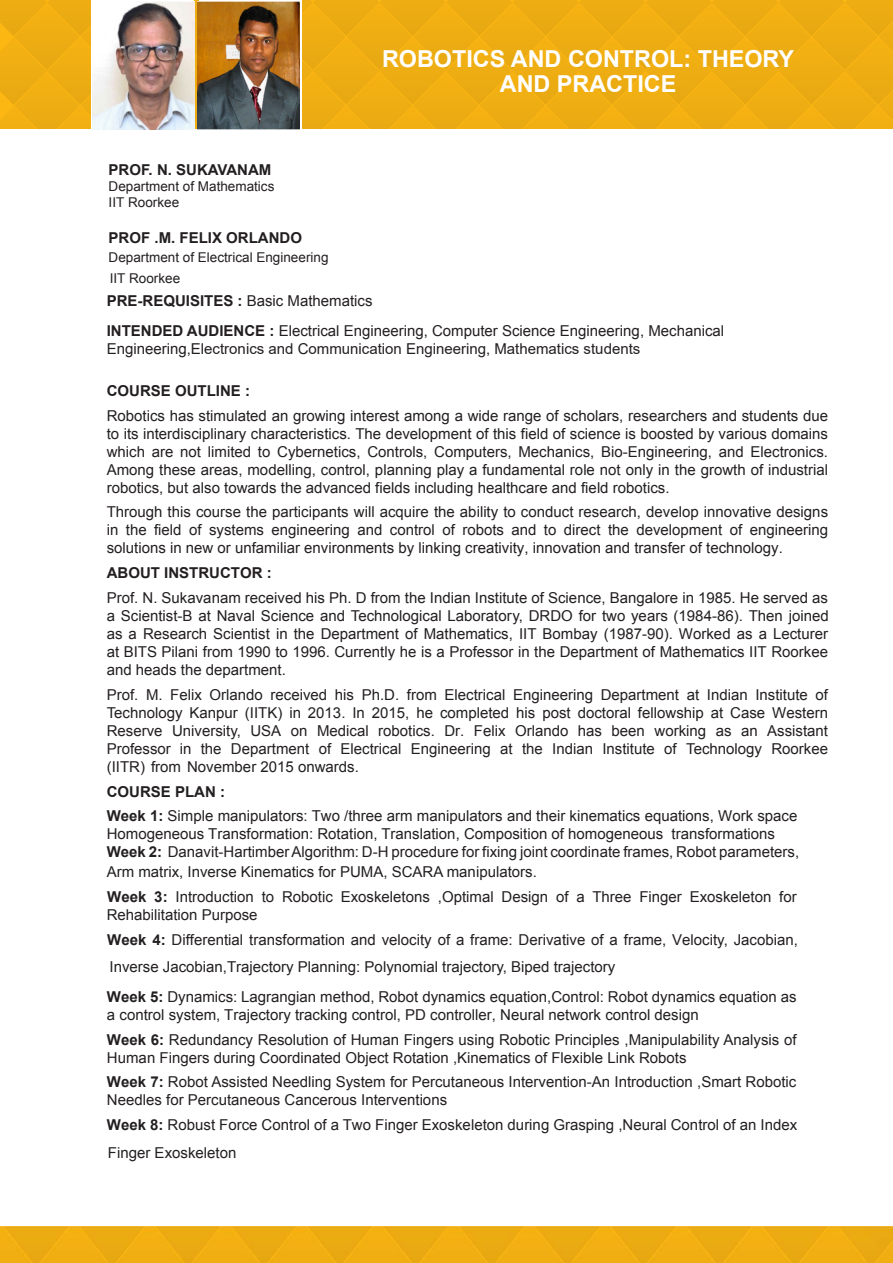
<style>
.page{position:relative;width:893px;height:1263px;background:#fff}
.page>*{position:absolute;margin:0;border:0;box-sizing:border-box;transform-origin:0 0}
.t1{font:700 23.4px/25px "Arial";color:#fff;text-align:center}
.t2{font:15px/18px "Arial";color:#231f20}
.t3{font:700 15px "Arial";color:#231f20}
.t4{font:13.5px/16.2px "Arial";color:#231f20}
.s1{font-weight:700}
</style>
<div class="page">
<div style="left:0;top:0;width:893px;height:128px;background:#eead12"></div>
<img style="left:92px;top:1px;width:103px;height:128px">
<img style="left:198px;top:1px;width:102px;height:128px">
<div style="left:0;top:1226px;width:893px;height:37px;background:#f0ae12"></div>
<p class="t1" style="left:382px;top:47px;width:414px">ROBOTICS AND CONTROL: THEORY<br>AND PRACTICE</p>
<p class="t3" style="left:109px;top:160px;width:164px">PROF. N. SUKAVANAM</p>
<p class="t4" style="left:109px;top:179px;width:167px">Department of Mathematics<br>IIT Roorkee</p>
<p class="t3" style="left:109px;top:228px;width:195px">PROF .M. FELIX ORLANDO</p>
<p class="t4" style="left:109px;top:247px;width:221px;line-height:20.7px">Department of Electrical Engineering<br>IIT Roorkee</p>
<p class="t2" style="left:107px;top:286px;width:619px;line-height:30px"><span class="s1">PRE-REQUISITES :</span> Basic Mathematics<br><span class="s1">INTENDED AUDIENCE :</span> Electrical Engineering, Computer Science Engineering, Mechanical</p>
<p class="t2" style="left:107px;top:340px;width:535px">Engineering,Electronics and Communication Engineering, Mathematics students</p>
<p class="t2" style="left:107px;top:378px;width:723px;line-height:24.8px"><span class="s1">COURSE OUTLINE :<br></span>Robotics has stimulated an growing interest among a wide range of scholars, researchers and students due</p>
<p class="t2" style="left:107px;top:425px;width:723px;text-align:justify">to its interdisciplinary characteristics. The development of this field of science is boosted by various domains which are not limited to Cybernetics, Controls, Computers, Mechanics, Bio-Engineering, and Electronics.<br>Among these areas, modelling, control, planning play a fundamental role not only in the growth of industrial robotics, but also towards the advanced fields including healthcare and field robotics.</p>
<p class="t2" style="left:107px;top:503px;width:723px;text-align:justify">Through this course the participants will acquire the ability to conduct research, develop innovative designs in the field of systems engineering and control of robots and to direct the development of engineering solutions in new or unfamiliar environments by linking creativity, innovation and transfer of technology.</p>
<p class="t2" style="left:107px;top:561px;width:723px;line-height:24.8px"><span class="s1">ABOUT INSTRUCTOR :<br></span>Prof. N. Sukavanam received his Ph. D from the Indian Institute of Science, Bangalore in 1985. He served as</p>
<p class="t2" style="left:107px;top:607px;width:723px;text-align:justify">a Scientist-B at Naval Science and Technological Laboratory, DRDO for two years (1984-86). Then joined as a Research Scientist in the Department of Mathematics, IIT Bombay (1987-90). Worked as a Lecturer at BITS Pilani from 1990 to 1996. Currently he is a Professor in the Department of Mathematics IIT Roorkee and heads the department.</p>
<p class="t2" style="left:107px;top:686px;width:723px;text-align:justify">Prof. M. Felix Orlando received his Ph.D. from Electrical Engineering Department at Indian Institute of Technology Kanpur (IITK) in 2013. In 2015, he completed his post doctoral fellowship at Case Western Reserve University, USA on Medical robotics. Dr. Felix Orlando has been working as an Assistant Professor in the Department of Electrical Engineering at the Indian Institute of Technology Roorkee (IITR) from November 2015 onwards.</p>
<p class="t2" style="left:107px;top:779px;width:692px;line-height:24.8px"><span class="s1">COURSE PLAN :<br>Week 1:</span> Simple manipulators: Two /three arm manipulators and their kinematics equations, Work space</p>
<p class="t2" style="left:107px;top:825px;width:694px">Homogeneous Transformation: Rotation, Translation, Composition of homogeneous transformations<br><span class="s1">Week 2:</span> Danavit-Hartimber Algorithm: D-H procedure for fixing joint coordinate frames, Robot parameters,</p>
<p class="t2" style="left:107px;top:860px;width:692px;line-height:24.8px">Arm matrix, Inverse Kinematics for PUMA, SCARA manipulators.<br><span class="s1">Week 3:</span> Introduction to Robotic Exoskeletons ,Optimal Design of a Three Finger Exoskeleton for</p>
<p class="t2" style="left:107px;top:903px;width:693px;line-height:24.8px">Rehabilitation Purpose<br><span class="s1">Week 4:</span> Differential transformation and velocity of a frame: Derivative of a frame, Velocity, Jacobian,</p>
<p class="t2" style="left:107px;top:952px;width:691px;line-height:29.8px">Inverse Jacobian,Trajectory Planning: Polynomial trajectory, Biped trajectory<br><span class="s1">Week 5:</span> Dynamics: Lagrangian method, Robot dynamics equation,Control: Robot dynamics equation as</p>
<p class="t2" style="left:107px;top:1002px;width:691px;line-height:24.8px">a control system, Trajectory tracking control, PD controller, Neural network control design<br><span class="s1">Week 6:</span> Redundancy Resolution of Human Fingers using Robotic Principles ,Manipulability Analysis of</p>
<p class="t2" style="left:107px;top:1045px;width:691px;line-height:24.8px">Human Fingers during Coordinated Object Rotation ,Kinematics of Flexible Link Robots<br><span class="s1">Week 7:</span> Robot Assisted Needling System for Percutaneous Intervention-An Introduction ,Smart Robotic</p>
<p class="t2" style="left:107px;top:1088px;width:692px;line-height:24.8px">Needles for Percutaneous Cancerous Interventions<br><span class="s1">Week 8:</span> Robust Force Control of a Two Finger Exoskeleton during Grasping ,Neural Control of an Index</p>
<p class="t2" style="left:108px;top:1144px;width:130px">Finger Exoskeleton</p>
</div>
